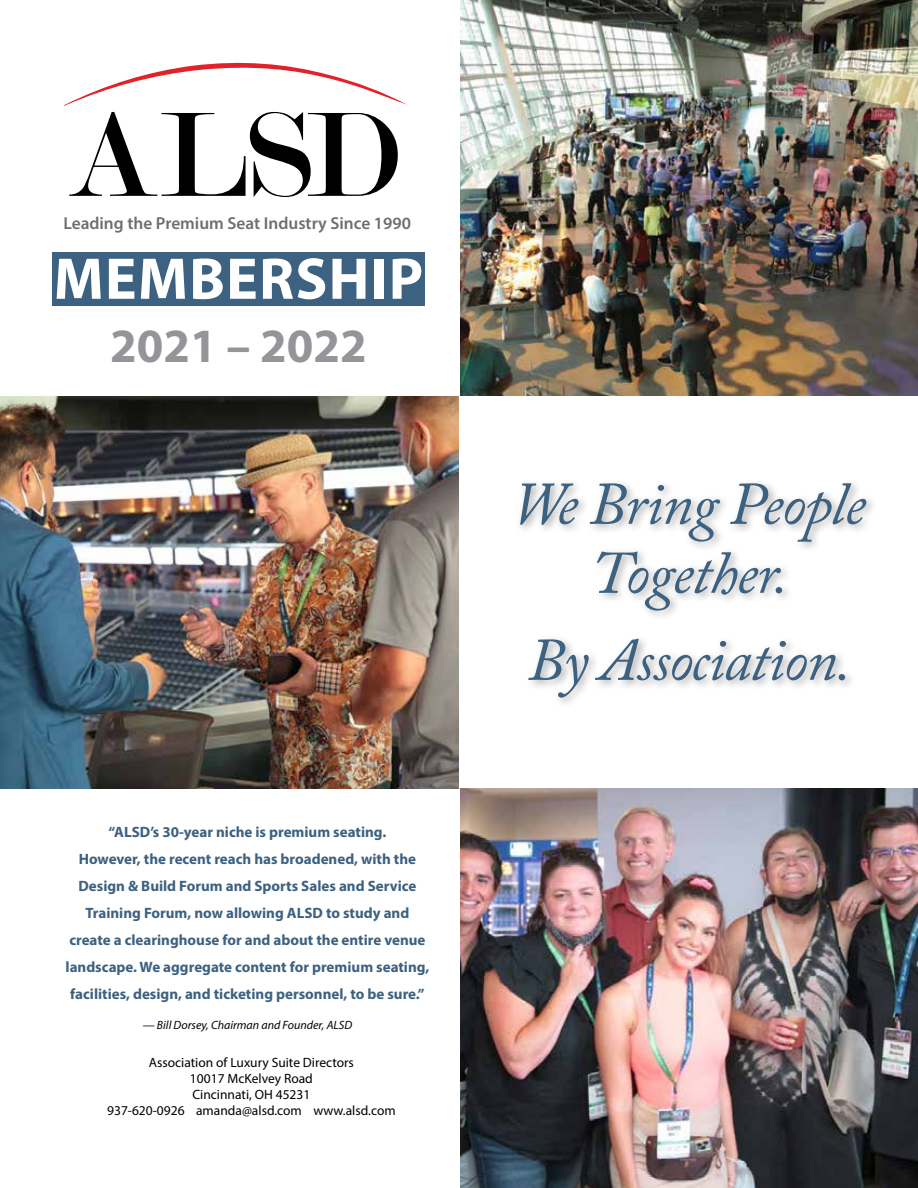
<style>
.page{position:relative;width:918px;height:1188px;background:#fff}
.page>*{position:absolute;margin:0;border:0;box-sizing:border-box;transform-origin:0 0}
.t1{font:italic 60px/69px "Adobe Caslon Pro";letter-spacing:-.02em;color:#3c6181;text-align:center}
.t2{font:700 59.25px "Myriad Pro";letter-spacing:.02em;color:#fff}
.t3{font:700 48px "Myriad Pro";color:#939598}
.t4{font:600 17.25px "Myriad Pro";color:#6d6e71}
.t5{font:700 15px/27px "Myriad Pro";color:#3c6181;text-align:center}
.t6{font:13.5px/16.2px "Myriad Pro";color:#000;text-align:center}
.t7{font:italic 12px "Myriad Pro";color:#000}
</style>
<div class="page">
<svg style="left:64px;top:62px;width:343px;height:44px"></svg>
<svg style="left:69px;top:112px;width:329px;height:85px"></svg>
<div style="left:52px;top:253px;width:373px;height:53px;background:#3c6181"></div>
<div style="left:516px;top:478px;width:361px;height:230px;background:#000;opacity:.35"></div>
<img style="left:0;top:396px;width:459px;height:392px">
<img style="left:460px;top:788px;width:458px;height:400px">
<img style="left:460px;top:0;width:458px;height:396px">
<p class="t4" style="left:63px;top:212px;width:349px">Leading the Premium Seat Industry Since 1990</p>
<h2 class="t2" style="left:54px;top:240px;width:371px">MEMBERSHIP</h2>
<h3 class="t3" style="left:110px;top:315px;width:258px">2021 – 2022</h3>
<p class="t5" style="left:66px;top:818px;width:365px">“ALSD’s 30-year niche is premium seating.<br>However, the recent reach has broadened, with the Design &amp; Build Forum and Sports Sales and Service Training Forum, now allowing ALSD to study and create a clearinghouse for and about the entire venue landscape. We aggregate content for premium seating, facilities, design, and ticketing personnel, to be sure.”</p>
<p class="t7" style="left:143px;top:1018px;width:211px">— Bill Dorsey, Chairman and Founder, ALSD</p>
<p class="t6" style="left:107px;top:1054px;width:290px">Association of Luxury Suite Directors<br>10017 McKelvey Road<br>Cincinnati, OH 45231<br>937-620-0926 amanda@alsd.com www.alsd.com</p>
<h1 class="t1" style="left:511px;top:469px;width:356px">We Bring People<br>Together.</h1>
<h1 class="t1" style="left:528px;top:625px;width:325px">By Association.</h1>
</div>
